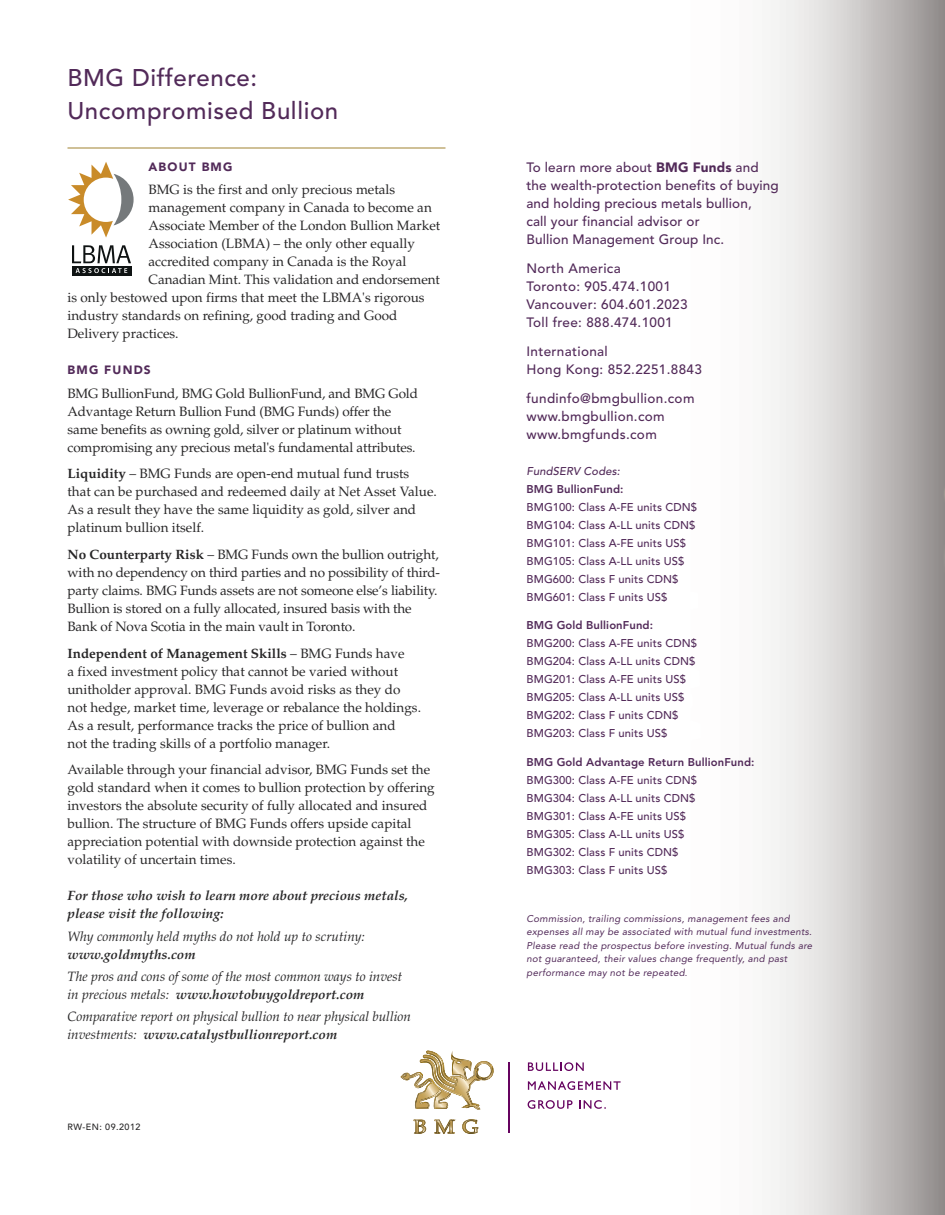
<style>
.page{position:relative;width:945px;height:1215px;background:#fff}
.page>*{position:absolute;margin:0;border:0;box-sizing:border-box;transform-origin:0 0}
.t1{font:500 24px/33px "Avenir LT Std";letter-spacing:.025em;color:#522a59}
.t2{font:13.5px/18px "Palatino LT Std";color:#272627}
.t3{font:500 13.5px/18px "Avenir LT Std";letter-spacing:.01em;color:#522a59}
.t4{font:italic 13.5px/18px "Palatino LT Std";color:#272627}
.t5{font:italic 700 13.5px/18px "Palatino LT Std";color:#272627}
.t6{font:900 12px "Avenir LT Std";letter-spacing:.1em;color:#522a59}
.t7{font:500 11.25px/18px "Avenir LT Std";letter-spacing:.01em;color:#522a59}
.t8{font:800 11.25px "Avenir LT Std";letter-spacing:.01em;color:#522a59}
.t9{font:italic 500 11.25px "Avenir LT Std";letter-spacing:.01em;color:#522a59}
.t10{font:italic 9.75px/13.5px "Avenir LT Std";letter-spacing:.025em;color:#522a59}
.t11{font:500 9px "Avenir LT Std";letter-spacing:.05em;color:#272627}
.s1{font-weight:700}
.s2{font-weight:900}
.s3{font-size:9px}
</style>
<div class="page">
<img style="left:67px;top:0;width:878px;height:1215px">
<svg style="left:401px;top:1051px;width:93px;height:83px"></svg>
<svg style="left:528px;top:1062px;width:56px;height:9px"></svg>
<svg style="left:528px;top:1081px;width:93px;height:9px"></svg>
<svg style="left:528px;top:1100px;width:45px;height:9px"></svg>
<svg style="left:579px;top:1100px;width:27px;height:9px"></svg>
<hr style="left:509px;top:1062px;width:1px;height:71px;background:#65035f">
<hr style="left:68px;top:148px;width:378px;height:1px;background:#a08331">
<svg style="left:68px;top:162px;width:66px;height:76px"></svg>
<div style="left:72px;top:266px;width:59px;height:9px;background:#0f1313"></div>
<svg style="left:72px;top:245px;width:59px;height:28px"></svg>
<h1 class="t1" style="left:68px;top:63px;width:272px">BMG Difference:<br>Uncompromised Bullion</h1>
<p class="t6" style="left:149px;top:162px;width:86px">ABOUT BMG</p>
<p class="t2" style="left:149px;top:182px;width:248px">BMG is the first and only precious metals</p>
<p class="t2" style="left:149px;top:200px;width:285px">management company in Canada to become an</p>
<p class="t2" style="left:149px;top:218px;width:293px">Associate Member of the London Bullion Market</p>
<p class="t2" style="left:149px;top:236px;width:268px">Association (LBMA) – the only other equally</p>
<p class="t2" style="left:149px;top:254px;width:260px">accredited company in Canada is the Royal</p>
<p class="t2" style="left:149px;top:272px;width:293px">Canadian Mint. This validation and endorsement</p>
<p class="t2" style="left:68px;top:290px;width:359px">is only bestowed upon firms that meet the LBMA's rigorous</p>
<p class="t2" style="left:68px;top:308px;width:331px">industry standards on refining, good trading and Good</p>
<p class="t2" style="left:68px;top:326px;width:113px">Delivery practices.</p>
<p class="t6" style="left:68px;top:365px;width:85px">BMG FUNDS</p>
<p class="t2" style="left:68px;top:386px;width:352px">BMG BullionFund, BMG Gold BullionFund, and BMG Gold Advantage Return Bullion Fund (BMG Funds) offer the same benefits as owning gold, silver or platinum without compromising any precious metal's fundamental attributes.</p>
<p class="t2" style="left:68px;top:466px;width:371px"><span class="s1">Liquidity</span> – BMG Funds are open-end mutual fund trusts<br>that can be purchased and redeemed daily at Net Asset Value.<br>As a result they have the same liquidity as gold, silver and platinum bullion itself.</p>
<p class="t2" style="left:68px;top:547px;width:374px"><span class="s1">No Counterparty Risk</span> – BMG Funds own the bullion outright, with no dependency on third parties and no possibility of third&shy;party claims. BMG Funds assets are not someone else’s liability.<br>Bullion is stored on a fully allocated, insured basis with the Bank of Nova Scotia in the main vault in Toronto.</p>
<p class="t2" style="left:68px;top:646px;width:355px"><span class="s1">Independent of Management Skills</span> – BMG Funds have<br>a fixed investment policy that cannot be varied without unitholder approval. BMG Funds avoid risks as they do not hedge, market time, leverage or rebalance the holdings.<br>As a result, performance tracks the price of bullion and<br>not the trading skills of a portfolio manager.</p>
<p class="t2" style="left:68px;top:762px;width:369px">Available through your financial advisor, BMG Funds set the gold standard when it comes to bullion protection by offering investors the absolute security of fully allocated and insured bullion. The structure of BMG Funds offers upside capital appreciation potential with downside protection against the volatility of uncertain times.</p>
<p class="t5" style="left:68px;top:888px;width:342px">For those who wish to learn more about precious metals, please visit the following:</p>
<p class="t4" style="left:68px;top:929px;width:299px">Why commonly held myths do not hold up to scrutiny:</p>
<p class="t5" style="left:68px;top:947px;width:130px">www.goldmyths.com</p>
<p class="t4" style="left:68px;top:969px;width:336px">The pros and cons of some of the most common ways to invest in precious metals: <span class="s1">www.howtobuygoldreport.com</span></p>
<p class="t4" style="left:68px;top:1009px;width:345px">Comparative report on physical bullion to near physical bullion investments: <span class="s1">www.catalystbullionreport.com</span></p>
<p class="t11" style="left:68px;top:1123px;width:75px">RW-EN: 09.2012</p>
<p class="t3" style="left:526px;top:160px;width:254px">To learn more about <span class="s2">BMG Funds</span> and the wealth-protection benefits of buying and holding precious metals bullion,<br>call your financial advisor or<br>Bullion Management Group Inc.</p>
<p class="t3" style="left:526px;top:260px;width:163px">North America<br>Toronto: 905.474.1001<br>Vancouver: 604.601.2023<br>Toll free: 888.474.1001</p>
<p class="t3" style="left:526px;top:343px;width:177px">International<br>Hong Kong: 852.2251.8843</p>
<p class="t3" style="left:526px;top:390px;width:170px">fundinfo@bmgbullion.com www.bmgbullion.com www.bmgfunds.com</p>
<p class="t9" style="left:526px;top:466px;width:95px">FundSERV Codes:</p>
<p class="t8" style="left:526px;top:484px;width:99px">BMG BullionFund:</p>
<p class="t7" style="left:526px;top:499px;width:172px">BMG100: Class A-FE units CDN$<br>BMG104: Class A-LL units CDN$<br>BMG101: Class A-FE units US$<br>BMG105: Class A-LL units US$<br>BMG600: Class F units CDN$<br>BMG601: Class F units US$</p>
<p class="t8" style="left:526px;top:621px;width:128px">BMG Gold BullionFund:</p>
<p class="t7" style="left:526px;top:635px;width:172px">BMG200: Class A-FE units CDN$<br>BMG204: Class A-LL units CDN$<br>BMG201: Class A-FE units US$<br>BMG205: Class A-LL units US$<br>BMG202: Class F units CDN$<br>BMG203: Class F units US$</p>
<p class="t8" style="left:526px;top:758px;width:230px">BMG Gold Advantage Return BullionFund:</p>
<p class="t7" style="left:526px;top:772px;width:172px">BMG300: Class A-FE units CDN$<br>BMG304: Class A-LL units CDN$<br>BMG301: Class A-FE units US$<br>BMG305: Class A-LL units US$<br>BMG302: Class F units CDN$<br>BMG303: Class F units US$</p>
<p class="t10" style="left:526px;top:912px;width:287px">Commission, trailing commissions, management fees and expenses all may be associated with mutual fund investments.<br>Please read the prospectus before investing. Mutual funds are not guaranteed, their values change frequently, and past performance may not be repeated<span class="s3">.</span></p>
</div>
